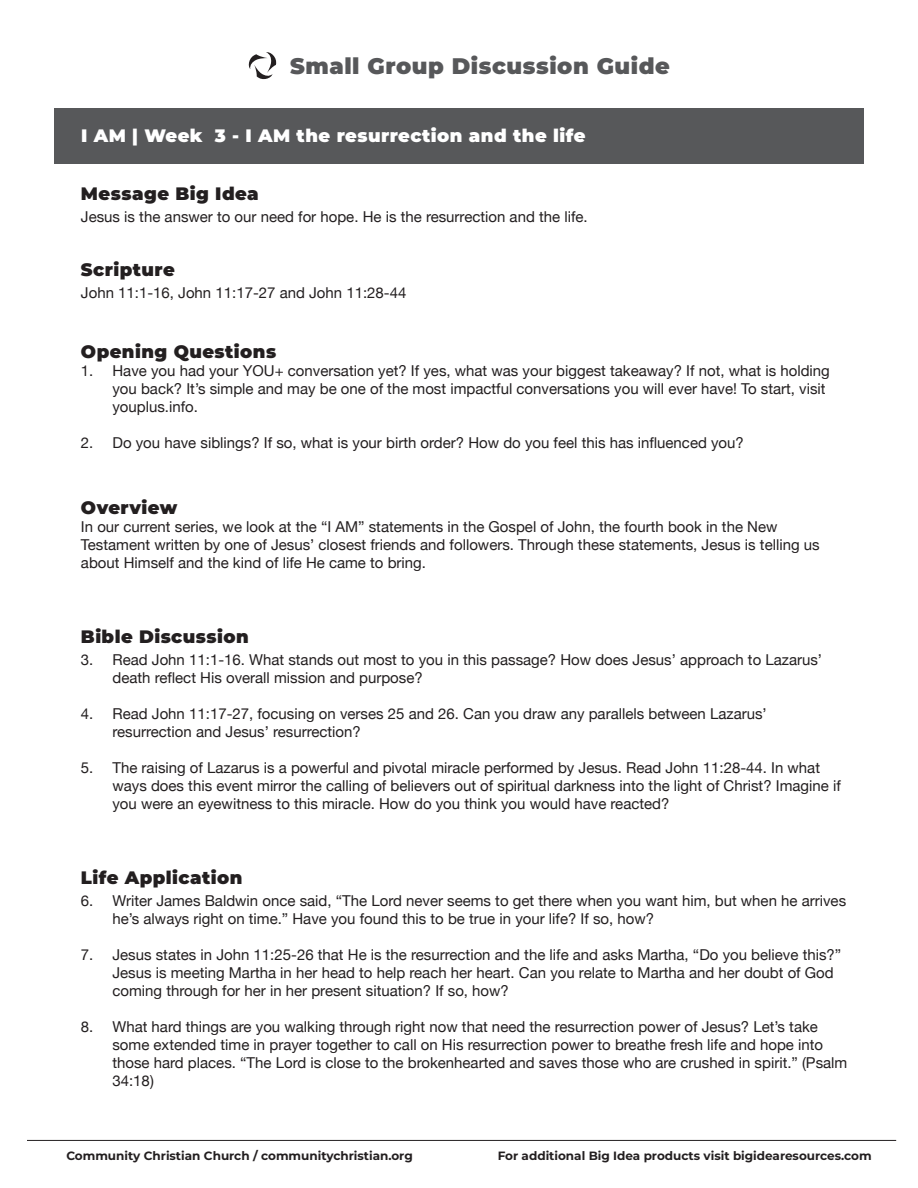
<style>
.page{position:relative;width:918px;height:1188px;background:#fff}
.page>*{position:absolute;margin:0;border:0;box-sizing:border-box;transform-origin:0 0}
.t1{font:900 22.5px "Montserrat";letter-spacing:.025em;color:#57585a}
.Title_medium{font:900 18px "Montserrat";letter-spacing:.025em;color:#231f20}
.Title_medium-2{font:900 18px "Montserrat";letter-spacing:.025em;color:#fff}
.Questions{font:900 18px "Montserrat";letter-spacing:.025em;color:#231f20}
.Questions-2{font:15px/18px "Helvetica Neue";color:#231f20}
.t2{font:700 12px "Montserrat";color:#231f20}
</style>
<div class="page">
<hr style="left:27px;top:1140px;width:869px;height:1px;background:#231f20">
<div style="left:54px;top:108px;width:810px;height:55px;background:#57585a"></div>
<svg style="left:248px;top:52px;width:29px;height:28px"></svg>
<h1 class="t1" style="left:290px;top:51px;width:381px">Small Group Discussion Guide</h1>
<p class="Title_medium-2" style="left:81px;top:124px;width:506px">I AM | Week 3 - I AM the resurrection and the life</p>
<p class="Title_medium" style="left:81px;top:182px;width:179px">Message Big Idea</p>
<p class="Questions-2" style="left:81px;top:209px;width:508px">Jesus is the answer to our need for hope. He is the resurrection and the life.</p>
<p class="Title_medium" style="left:81px;top:258px;width:95px">Scripture</p>
<p class="Questions-2" style="left:81px;top:285px;width:327px">John 11:1-16, John 11:17-27 and John 11:28-44</p>
<p class="Title_medium" style="left:81px;top:340px;width:197px">Opening Questions</p>
<p class="Questions-2" style="left:112px;top:363px;width:719px;text-indent:-32px">1. Have you had your YOU+ conversation yet? If yes, what was your biggest takeaway? If not, what is holding you back? It’s simple and may be one of the most impactful conversations you will ever have! To start, visit youplus.info.</p>
<p class="Questions-2" style="left:81px;top:435px;width:664px">2. Do you have siblings? If so, what is your birth order? How do you feel this has influenced you?</p>
<p class="Questions" style="left:81px;top:496px;width:98px">Overview</p>
<p class="Questions-2" style="left:81px;top:519px;width:740px">In our current series, we look at the “I AM” statements in the Gospel of John, the fourth book in the New<br>Testament written by one of Jesus’ closest friends and followers. Through these statements, Jesus is telling us about Himself and the kind of life He came to bring.</p>
<p class="Title_medium" style="left:81px;top:624px;width:169px">Bible Discussion</p>
<p class="Questions-2" style="left:112px;top:652px;width:711px;text-indent:-32px">3. Read John 11:1-16. What stands out most to you in this passage? How does Jesus’ approach to Lazarus’ death reflect His overall mission and purpose?</p>
<p class="Questions-2" style="left:112px;top:706px;width:656px;text-indent:-32px">4. Read John 11:17-27, focusing on verses 25 and 26. Can you draw any parallels between Lazarus’ resurrection and Jesus’ resurrection?</p>
<p class="Questions-2" style="left:112px;top:760px;width:730px;text-indent:-32px">5. The raising of Lazarus is a powerful and pivotal miracle performed by Jesus. Read John 11:28-44. In what ways does this event mirror the calling of believers out of spiritual darkness into the light of Christ? Imagine if you were an eyewitness to this miracle. How do you think you would have reacted?</p>
<p class="Title_medium" style="left:81px;top:865px;width:163px">Life Application</p>
<p class="Questions-2" style="left:112px;top:893px;width:735px;text-indent:-32px">6. Writer James Baldwin once said, “The Lord never seems to get there when you want him, but when he arrives he’s always right on time.” Have you found this to be true in your life? If so, how?</p>
<p class="Questions-2" style="left:112px;top:947px;width:730px;text-indent:-32px">7. Jesus states in John 11:25-26 that He is the resurrection and the life and asks Martha, “Do you believe this?”<br>Jesus is meeting Martha in her head to help reach her heart. Can you relate to Martha and her doubt of God coming through for her in her present situation? If so, how?</p>
<p class="Questions-2" style="left:112px;top:1019px;width:736px;text-indent:-32px">8. What hard things are you walking through right now that need the resurrection power of Jesus? Let’s take some extended time in prayer together to call on His resurrection power to breathe fresh life and hope into those hard places. “The Lord is close to the brokenhearted and saves those who are crushed in spirit.” (Psalm 34:18)</p>
<p class="t2" style="left:66px;top:1148px;width:348px">Community Christian Church / communitychristian.org</p>
<p class="t2" style="left:498px;top:1148px;width:375px">For additional Big Idea products visit bigidearesources.com</p>
</div>
